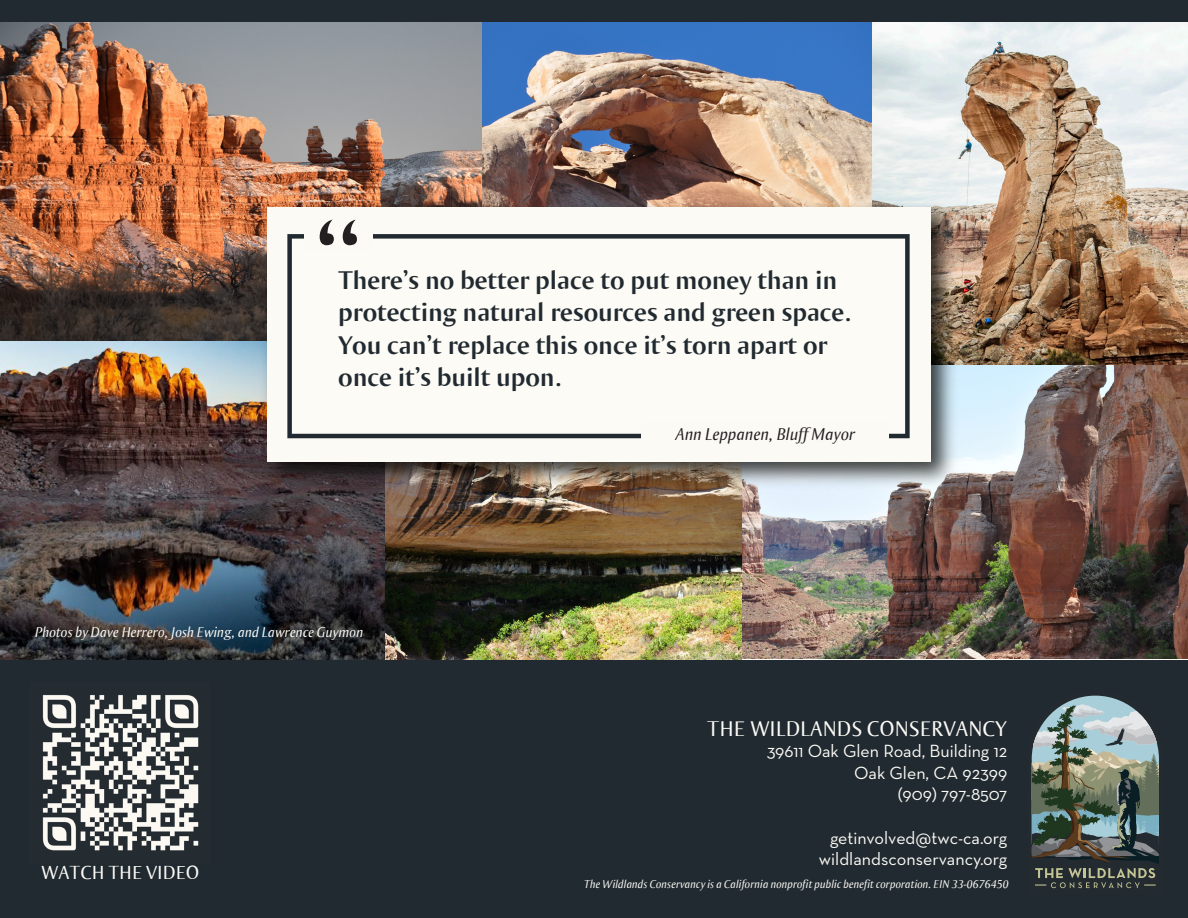
<style>
.page{position:relative;width:1188px;height:918px;background:#fff}
.page>*{position:absolute;margin:0;border:0;box-sizing:border-box;transform-origin:0 0}
.t1{font:700 27px/32.4px "Ogirema";color:#212a30}
.t2{font:22.5px "Ogirema";color:#fbfaf5}
.t3{font:19.95px "Ogirema";color:#fdfbf7}
.t4{font:18px/21.6px "Neutraface Text";color:#fbfaf5;text-align:right}
.t5{font:italic 18px "Ogirema";color:#231f20}
.t6{font:italic 15px "Ogirema";color:#fbfaf5}
.t7{font:italic 12px "Ogirema";color:#fbfaf5}
</style>
<div class="page">
<img style="left:742px;top:365px;width:446px;height:294px">
<img style="left:872px;top:22px;width:316px;height:343px">
<img style="left:481px;top:22px;width:391px;height:173px">
<img style="left:0;top:340px;width:386px;height:320px">
<img style="left:386px;top:495px;width:356px;height:165px">
<img style="left:0;top:22px;width:481px;height:318px">
<img style="left:254px;top:195px;width:709px;height:300px">
<div style="left:267px;top:207px;width:663px;height:255px;background:#fbfaf5"></div>
<svg style="left:287px;top:234px;width:623px;height:204px"></svg>
<div style="left:304px;top:223px;width:69px;height:26px;background:#fbfaf5"></div>
<svg style="left:320px;top:220px;width:37px;height:25px"></svg>
<div style="left:642px;top:423px;width:247px;height:26px;background:#fbfaf5"></div>
<div style="left:0;top:660px;width:1188px;height:258px;background:#212a30"></div>
<div style="left:0;top:0;width:1188px;height:22px;background:#212a30"></div>
<svg style="left:1031px;top:695px;width:128px;height:194px"></svg>
<img style="left:42px;top:694px;width:157px;height:157px">
<p class="t1" style="left:338px;top:263px;width:515px">There’s no better place to put money than in protecting natural resources and green space.<br>You can’t replace this once it’s torn apart or once it’s built upon.</p>
<p class="t5" style="left:675px;top:423px;width:181px">Ann Leppanen, Bluff Mayor</p>
<p class="t6" style="left:35px;top:623px;width:330px">Photos by Dave Herrero, Josh Ewing, and Lawrence Guymon</p>
<p class="t3" style="left:41px;top:860px;width:160px">WATCH THE VIDEO</p>
<p class="t2" style="left:707px;top:715px;width:302px">THE WILDLANDS CONSERVANCY</p>
<p class="t4" style="left:767px;top:740px;width:242px">39611 Oak Glen Road, Building 12<br>Oak Glen, CA 92399<br>(909) 797-8507</p>
<p class="t4" style="left:819px;top:826px;width:190px">getinvolved@twc-ca.org wildlandsconservancy.org</p>
<p class="t7" style="left:584px;top:876px;width:426px">The Wildlands Conservancy is a California nonprofit public benefit corporation. EIN 33-0676450</p>
</div>
